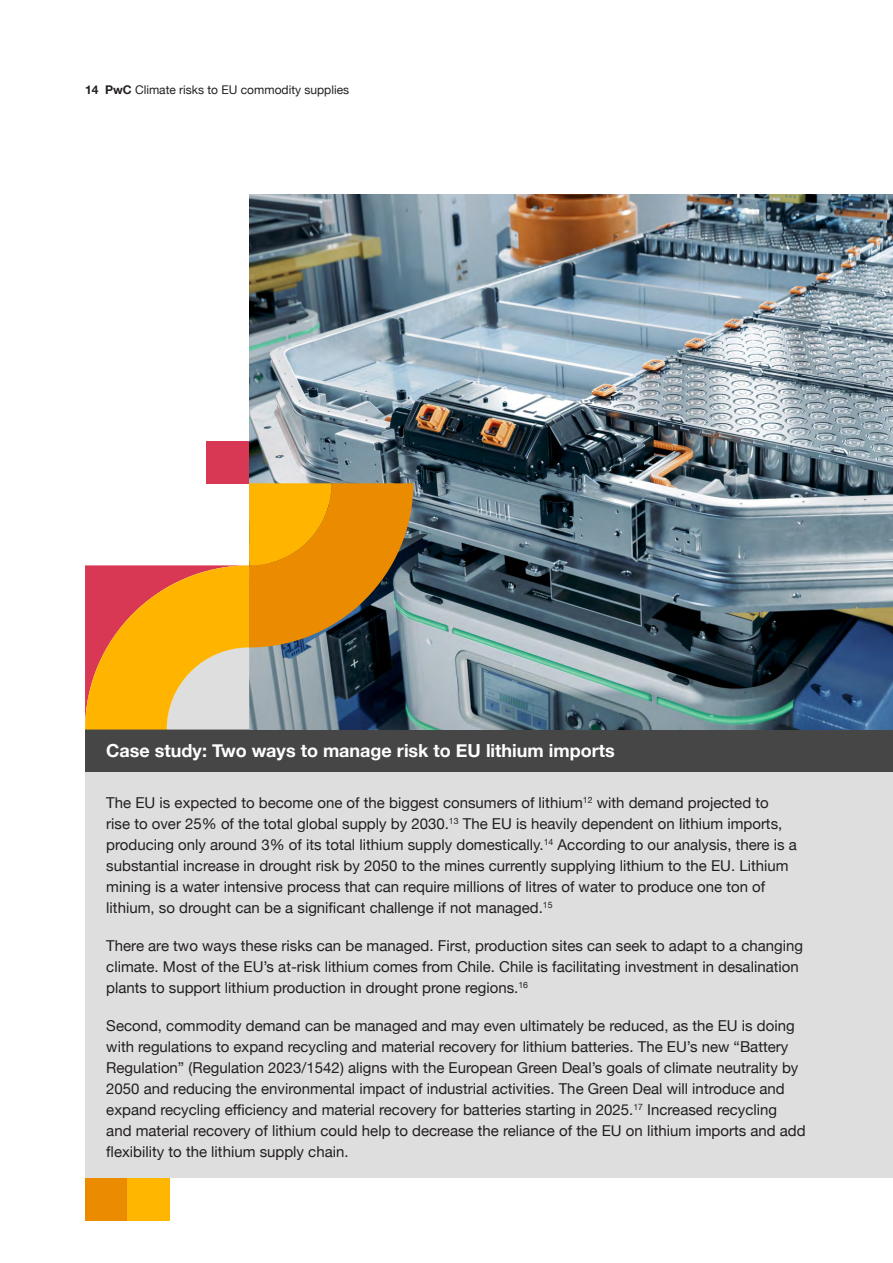
<style>
.page{position:relative;width:893px;height:1263px;background:#fff}
.page>*{position:absolute;margin:0;border:0;box-sizing:border-box;transform-origin:0 0}
.Sub_head{font:700 18px "Helvetica Neue";color:#fff}
.Body{font:15px/21px "Helvetica Neue";color:#231f20}
.t1{font:12px "Helvetica Neue";color:#231f20}
.s1{font-weight:700}
</style>
<div class="page">
<div style="left:85px;top:729px;width:808px;height:43px;background:#464646"></div>
<div style="left:85px;top:772px;width:808px;height:406px;background:#dedede"></div>
<img style="left:249px;top:194px;width:644px;height:535px">
<div style="left:207px;top:441px;width:42px;height:42px;background:#d93854"></div>
<svg style="left:85px;top:483px;width:328px;height:246px"></svg>
<div style="left:85px;top:1178px;width:43px;height:42px;background:#eb8c00"></div>
<div style="left:128px;top:1178px;width:42px;height:42px;background:#ffb600"></div>
<p class="t1" style="left:85px;top:81px;width:266px"><span class="s1">14 PwC</span> Climate risks to EU commodity supplies</p>
<p class="Sub_head" style="left:106px;top:737px;width:510px">Case study: Two ways to manage risk to EU lithium imports</p>
<p class="Body" style="left:106px;top:793px;width:692px">The EU is expected to become one of the biggest consumers of lithium<sup>12</sup> with demand projected to<br>rise to over 25% of the total global supply by 2030.<sup>13</sup> The EU is heavily dependent on lithium imports, producing only around 3% of its total lithium supply domestically.<sup>14</sup> According to our analysis, there is a substantial increase in drought risk by 2050 to the mines currently supplying lithium to the EU. Lithium mining is a water intensive process that can require millions of litres of water to produce one ton of lithium, so drought can be a significant challenge if not managed.<sup>15</sup></p>
<p class="Body" style="left:106px;top:936px;width:698px">There are two ways these risks can be managed. First, production sites can seek to adapt to a changing climate. Most of the EU’s at-risk lithium comes from Chile. Chile is facilitating investment in desalination plants to support lithium production in drought prone regions.<sup>16</sup></p>
<p class="Body" style="left:106px;top:1016px;width:701px">Second, commodity demand can be managed and may even ultimately be reduced, as the EU is doing with regulations to expand recycling and material recovery for lithium batteries. The EU’s new “Battery Regulation” (Regulation 2023/1542) aligns with the European Green Deal’s goals of climate neutrality by 2050 and reducing the environmental impact of industrial activities. The Green Deal will introduce and expand recycling efficiency and material recovery for batteries starting in 2025.<sup>17</sup> Increased recycling and material recovery of lithium could help to decrease the reliance of the EU on lithium imports and add flexibility to the lithium supply chain.</p>
</div>
